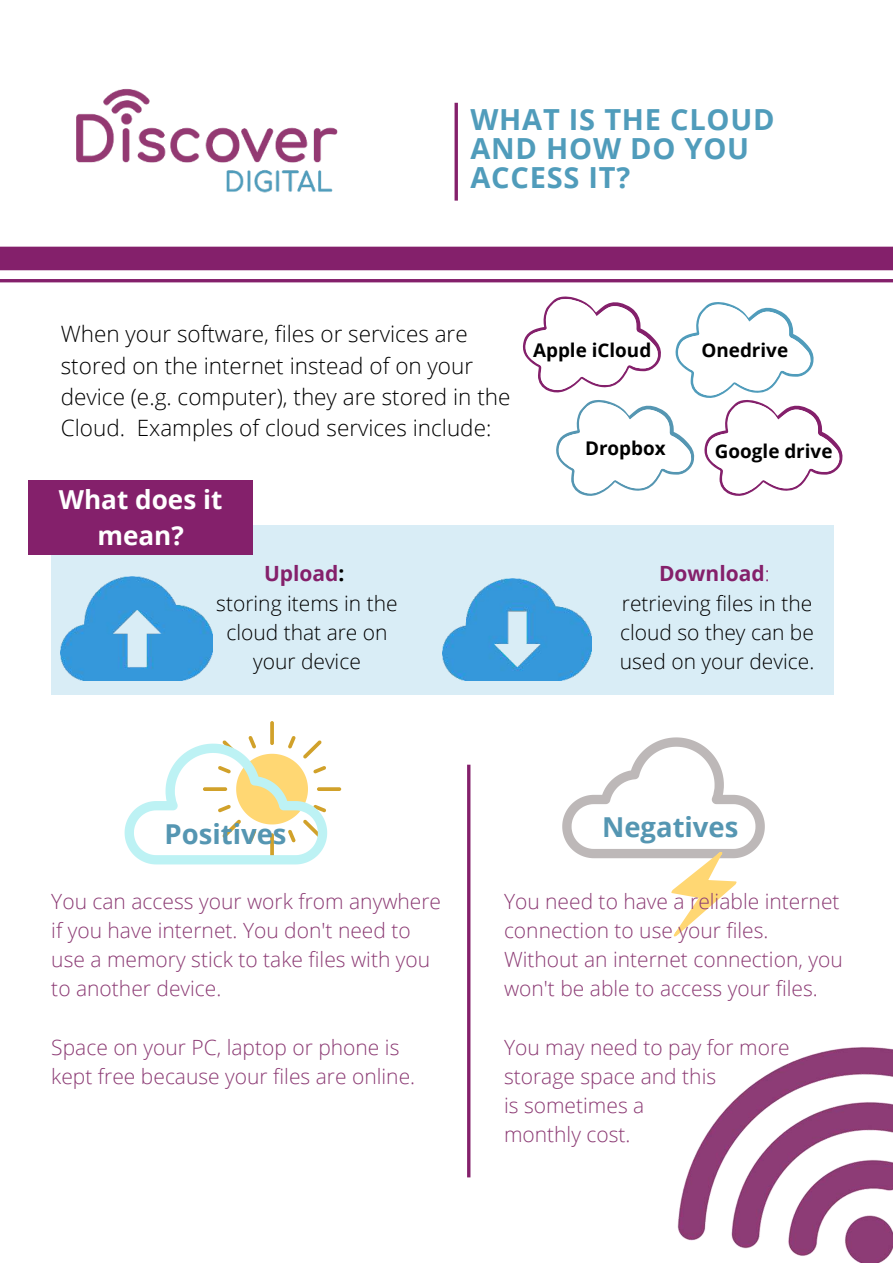
<style>
.page{position:relative;width:893px;height:1264px;background:#fff}
.page>*{position:absolute;margin:0;border:0;box-sizing:border-box;transform-origin:0 0}
.t1{font:700 28.95px/28.8px "Open Sans";letter-spacing:.025em;color:#509cbb}
.t2{font:700 27.45px "Open Sans";color:#5596b2}
.t3{font:700 26.1px/36px "Open Sans";color:#fff;text-align:center}
.t4{font:300 22.5px/31.5px "Open Sans";color:#000}
.t5{font:300 21px/29.2px "Open Sans";color:#8c3b74}
.t6{font:300 21px/29.2px "Open Sans";color:#000;text-align:center}
.t7{font:700 18.9px "Open Sans";color:#000}
.s1{font-weight:700;color:#84206b}
.s2{font-weight:700}
.s3{color:#84206b}
</style>
<div class="page">
<img style="left:677px;top:1047px;width:215px;height:215px">
<img style="left:76px;top:89px;width:262px;height:104px">
<svg style="left:454px;top:103px;width:4px;height:98px"></svg>
<hr style="left:0;top:279px;width:892px;height:3px;background:#84206b">
<div style="left:0;top:247px;width:892px;height:23px;background:#84206b"></div>
<svg style="left:522px;top:296px;width:321px;height:200px"></svg>
<div style="left:51px;top:525px;width:783px;height:170px;background:#d9edf6"></div>
<div style="left:28px;top:480px;width:225px;height:74px;background:#84206b"></div>
<img style="left:61px;top:576px;width:152px;height:104px">
<img style="left:442px;top:578px;width:149px;height:102px">
<svg style="left:125px;top:721px;width:216px;height:143px"></svg>
<svg style="left:562px;top:737px;width:202px;height:199px"></svg>
<hr style="left:467px;top:764px;width:3px;height:413px;background:#84206b">
<h1 class="t1" style="left:470px;top:104px;width:305px">WHAT IS THE CLOUD<br>AND HOW DO YOU<br>ACCESS IT?</h1>
<p class="t4" style="left:61px;top:317px;width:451px">When your software, files or services are stored on the internet instead of on your device (e.g. computer), they are stored in the Cloud. Examples of cloud services include:</p>
<p class="t3" style="left:59px;top:481px;width:165px">What does it mean?</p>
<p class="t7" style="left:533px;top:336px;width:120px">Apple iCloud</p>
<p class="t7" style="left:701px;top:337px;width:88px">Onedrive</p>
<p class="t7" style="left:585px;top:435px;width:82px">Dropbox</p>
<p class="t7" style="left:714px;top:438px;width:119px">Google drive</p>
<p class="t6" style="left:216px;top:558px;width:183px"><span class="s1">Upload</span><span class="s2">:<br></span>storing items in the cloud that are on your device</p>
<p class="t6" style="left:619px;top:558px;width:196px"><span class="s1">Download</span><span class="s3">: </span>retrieving files in the cloud so they can be used on your device.</p>
<h2 class="t2" style="left:164px;top:815px;width:123px">Positives</h2>
<h2 class="t2" style="left:602px;top:808px;width:138px">Negatives</h2>
<p class="t5" style="left:51px;top:885px;width:391px">You can access your work from anywhere if you have internet. You don't need to use a memory stick to take files with you to another device.</p>
<p class="t5" style="left:51px;top:1031px;width:365px">Space on your PC, laptop or phone is kept free because your files are online.</p>
<p class="t5" style="left:504px;top:885px;width:340px">You need to have a reliable internet connection to use your files.<br>Without an internet connection, you won't be able to access your files.</p>
<p class="t5" style="left:504px;top:1031px;width:287px">You may need to pay for more storage space and this<br>is sometimes a<br>monthly cost.</p>
</div>
